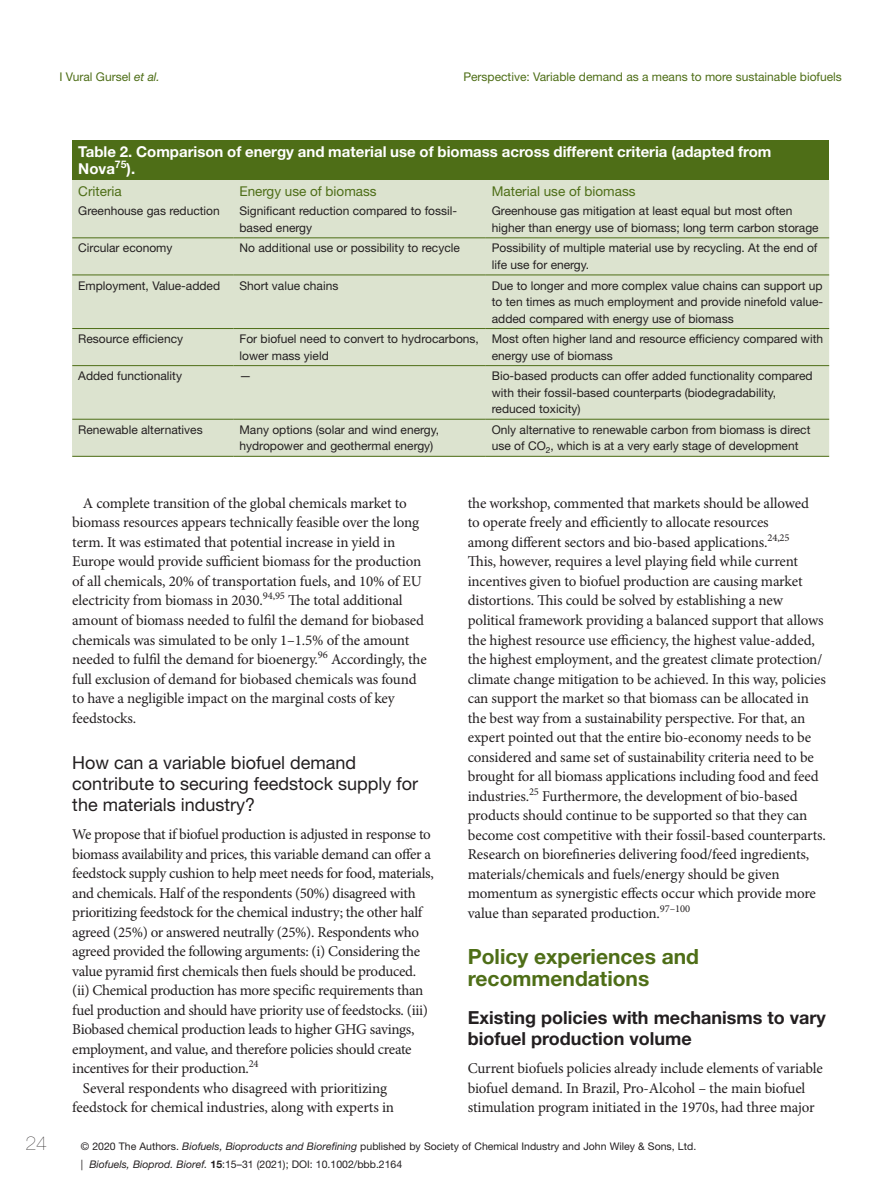
<style>
.page{position:relative;width:893px;height:1187px;background:#fff}
.page>*{position:absolute;margin:0;border:0;box-sizing:border-box;transform-origin:0 0}
._1_HD{font:700 21px/22.5px "Helvetica Neue LT Std";color:#4e6e17}
.t1{font:200 19.5px "Helvetica Neue LT Std";color:#231f20}
._3_HD{font:18px/21px "Helvetica Neue LT Std";color:#231f20}
._2_HD_1_HD{font:700 18px/21px "Helvetica Neue LT Std";color:#231f20}
.TXT{font:15px/19.5px "Minion Pro";letter-spacing:-.01em;color:#231f20}
.TXT_F{font:15px/19.5px "Minion Pro";letter-spacing:-.02em;color:#231f20}
.T_TITLE{font:700 15px/16.5px "Helvetica Neue LT Std";color:#fff}
.TCH{font:13.5px "Helvetica Neue LT Std";color:#4e6e17}
.TB{font:12px/16.5px "Helvetica Neue LT Std";color:#231f20}
.t2{font:12px "Helvetica Neue LT Std";color:#4e6e17}
.t3{font:10.5px/18px "Helvetica Neue LT Std";color:#231f20}
.s1{font-style:italic}
.s2{font-weight:700}
</style>
<div class="page">
<div style="left:72px;top:140px;width:757px;height:40px;background:#4e6e17"></div>
<div style="left:72px;top:180px;width:757px;height:276px;background:#dce3cf"></div>
<hr style="left:233px;top:275px;width:253px;height:1px;background:#4e6e17">
<hr style="left:233px;top:328px;width:253px;height:1px;background:#4e6e17">
<hr style="left:233px;top:365px;width:253px;height:1px;background:#4e6e17">
<hr style="left:486px;top:275px;width:343px;height:1px;background:#4e6e17">
<hr style="left:486px;top:328px;width:343px;height:1px;background:#4e6e17">
<hr style="left:486px;top:365px;width:343px;height:1px;background:#4e6e17">
<hr style="left:72px;top:275px;width:161px;height:1px;background:#4e6e17">
<hr style="left:72px;top:328px;width:161px;height:1px;background:#4e6e17">
<hr style="left:72px;top:365px;width:161px;height:1px;background:#4e6e17">
<hr style="left:233px;top:237px;width:253px;height:1px;background:#4e6e17">
<hr style="left:486px;top:237px;width:343px;height:1px;background:#4e6e17">
<hr style="left:72px;top:237px;width:161px;height:1px;background:#4e6e17">
<hr style="left:233px;top:419px;width:253px;height:1px;background:#4e6e17">
<hr style="left:233px;top:456px;width:253px;height:1px;background:#4e6e17">
<hr style="left:72px;top:419px;width:161px;height:1px;background:#4e6e17">
<hr style="left:72px;top:456px;width:161px;height:1px;background:#4e6e17">
<hr style="left:486px;top:419px;width:343px;height:1px;background:#4e6e17">
<hr style="left:486px;top:456px;width:343px;height:1px;background:#4e6e17">
<p class="t2" style="left:60px;top:69px;width:102px">I Vural Gursel <span class="s1">et al.</span></p>
<p class="t2" style="left:463px;top:69px;width:380px">Perspective: Variable demand as a means to more sustainable biofuels</p>
<h2 class="t1" style="left:25px;top:1131px;width:23px">24</h2>
<p class="T_TITLE" style="left:78px;top:143px;width:695px">Table 2. Comparison of energy and material use of biomass across different criteria (adapted from<br>Nova<sup>75</sup>).</p>
<p class="TCH" style="left:78px;top:183px;width:45px">Criteria</p>
<p class="TCH" style="left:239px;top:183px;width:139px">Energy use of biomass</p>
<p class="TCH" style="left:492px;top:183px;width:145px">Material use of biomass</p>
<p class="TB" style="left:78px;top:203px;width:143px">Greenhouse gas reduction</p>
<p class="TB" style="left:239px;top:203px;width:219px">Significant reduction compared to fossil&shy;based energy</p>
<p class="TB" style="left:492px;top:203px;width:328px">Greenhouse gas mitigation at least equal but most often higher than energy use of biomass; long term carbon storage</p>
<p class="TB" style="left:78px;top:240px;width:96px">Circular economy</p>
<p class="TB" style="left:239px;top:240px;width:222px">No additional use or possibility to recycle</p>
<p class="TB" style="left:492px;top:240px;width:327px">Possibility of multiple material use by recycling. At the end of life use for energy.</p>
<p class="TB" style="left:78px;top:277px;width:143px">Employment, Value-added</p>
<p class="TB" style="left:239px;top:277px;width:100px">Short value chains</p>
<p class="TB" style="left:492px;top:277px;width:333px;text-align:justify">Due to longer and more complex value chains can support up to ten times as much employment and provide ninefold value&shy;added compared with energy use of biomass</p>
<p class="TB" style="left:78px;top:330px;width:106px">Resource efficiency</p>
<p class="TB" style="left:239px;top:330px;width:241px">For biofuel need to convert to hydrocarbons, lower mass yield</p>
<p class="TB" style="left:492px;top:330px;width:333px">Most often higher land and resource efficiency compared with energy use of biomass</p>
<p class="TB" style="left:78px;top:367px;width:105px">Added functionality</p>
<p class="TB" style="left:239px;top:367px;width:13px">—</p>
<p class="TB" style="left:492px;top:367px;width:322px">Bio-based products can offer added functionality compared with their fossil-based counterparts (biodegradability, reduced toxicity)</p>
<p class="TB" style="left:78px;top:421px;width:126px">Renewable alternatives</p>
<p class="TB" style="left:239px;top:421px;width:201px">Many options (solar and wind energy, hydropower and geothermal energy)</p>
<p class="TB" style="left:492px;top:421px;width:320px">Only alternative to renewable carbon from biomass is direct use of CO<sub>2</sub>, which is at a very early stage of development</p>
<p class="TXT" style="left:72px;top:493px;width:356px;text-indent:11px">A complete transition of the global chemicals market to biomass resources appears technically feasible over the long term. It was estimated that potential increase in yield in Europe would provide sufficient biomass for the production of all chemicals, 20% of transportation fuels, and 10% of EU electricity from biomass in 2030.<sup>94,95</sup> The total additional amount of biomass needed to fulfil the demand for biobased chemicals was simulated to be only 1–1.5% of the amount needed to fulfil the demand for bioenergy.<sup>96</sup> Accordingly, the full exclusion of demand for biobased chemicals was found to have a negligible impact on the marginal costs of key feedstocks.</p>
<p class="_3_HD" style="left:72px;top:751px;width:347px">How can a variable biofuel demand contribute to securing feedstock supply for the materials industry?</p>
<p class="TXT_F" style="left:72px;top:824px;width:363px">We propose that if biofuel production is adjusted in response to biomass availability and prices, this variable demand can offer a feedstock supply cushion to help meet needs for food, materials, and chemicals. Half of the respondents (50%) disagreed with prioritizing feedstock for the chemical industry; the other half agreed (25%) or answered neutrally (25%). Respondents who agreed provided the following arguments: (i) Considering the value pyramid first chemicals then fuels should be produced. (ii) Chemical production has more specific requirements than fuel production and should have priority use of feedstocks. (iii)<br>Biobased chemical production leads to higher GHG savings, employment, and value, and therefore policies should create incentives for their production.<sup>24</sup></p>
<p class="TXT" style="left:72px;top:1078px;width:323px;text-align:center">Several respondents who disagreed with prioritizing feedstock for chemical industries, along with experts in</p>
<p class="TXT" style="left:468px;top:493px;width:360px">the workshop, commented that markets should be allowed<br>to operate freely and efficiently to allocate resources<br>among different sectors and bio-based applications.<sup>24,25<br></sup>This, however, requires a level playing field while current incentives given to biofuel production are causing market distortions. This could be solved by establishing a new political framework providing a balanced support that allows the highest resource use efficiency, the highest value-added, the highest employment, and the greatest climate protection/ climate change mitigation to be achieved. In this way, policies can support the market so that biomass can be allocated in the best way from a sustainability perspective. For that, an expert pointed out that the entire bio-economy needs to be considered and same set of sustainability criteria need to be brought for all biomass applications including food and feed industries.<sup>25</sup> Furthermore, the development of bio-based products should continue to be supported so that they can become cost competitive with their fossil-based counterparts.<br>Research on biorefineries delivering food/feed ingredients, materials/chemicals and fuels/energy should be given momentum as synergistic effects occur which provide more value than separated production.<sup>97–100</sup></p>
<p class="_1_HD" style="left:468px;top:944px;width:233px">Policy experiences and recommendations</p>
<p class="_2_HD_1_HD" style="left:468px;top:1006px;width:360px">Existing policies with mechanisms to vary biofuel production volume</p>
<p class="TXT_F" style="left:468px;top:1058px;width:357px">Current biofuels policies already include elements of variable biofuel demand. In Brazil, Pro-Alcohol – the main biofuel stimulation program initiated in the 1970s, had three major</p>
<p class="t3" style="left:81px;top:1137px;width:617px">© 2020 The Authors. <span class="s1">Biofuels, Bioproducts and Biorefining</span> published by Society of Chemical Industry and John Wiley &amp; Sons, Ltd. | <span class="s1">Biofuels, Bioprod. Bioref.</span> <span class="s2">15</span>:15–31 (2021); DOI: 10.1002/bbb.2164</p>
</div>
